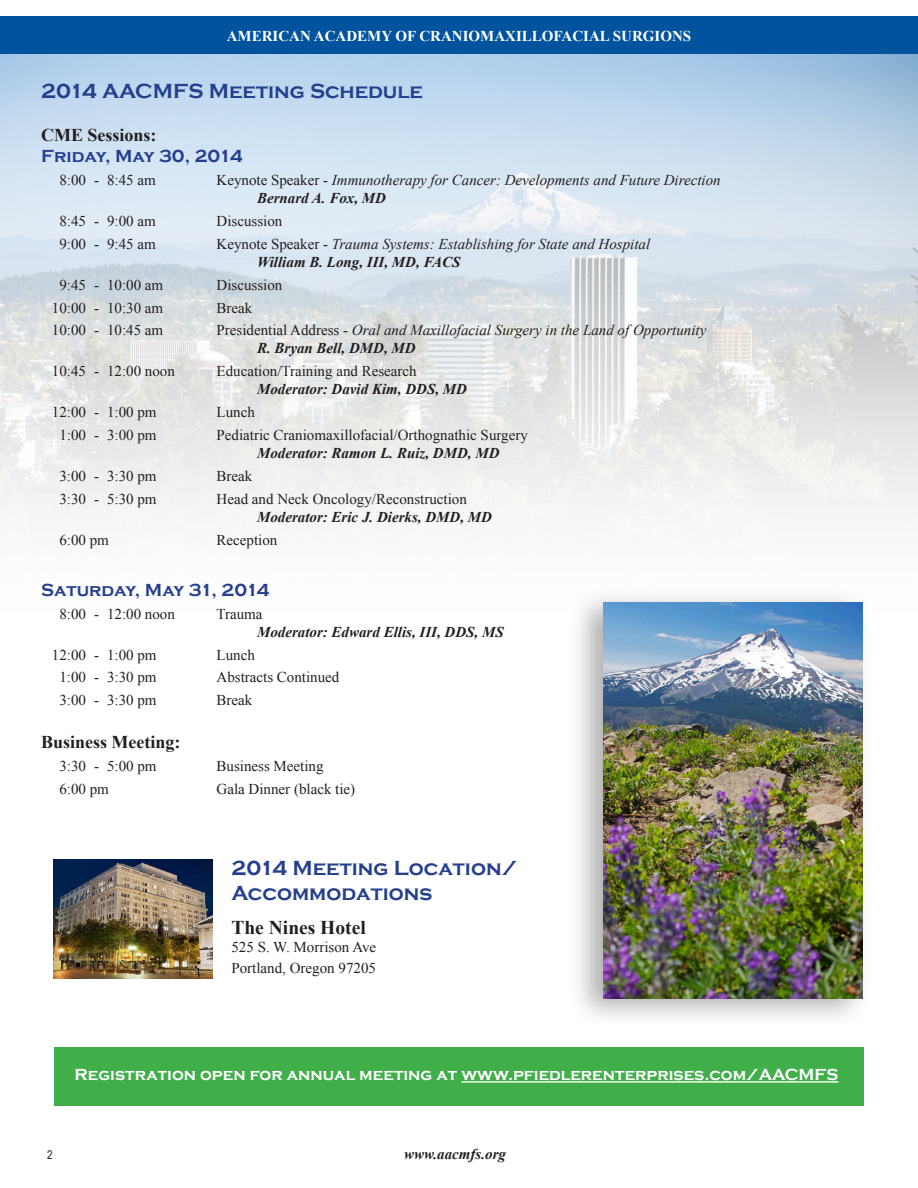
<style>
.page{position:relative;width:918px;height:1188px;background:#fff}
.page>*{position:absolute;margin:0;border:0;box-sizing:border-box;transform-origin:0 0}
.Body_Text{font:700 21px/25.2px "Copperplate Gothic";color:#253f8e}
.Heading{font:700 21px "Copperplate Gothic";color:#253f8e}
.Body_Text-2{font:700 19.5px "Times New Roman";color:#231f20}
.Body_Text-3{font:700 18px "Times New Roman";color:#231f20}
.Heading-2{font:700 18px "Copperplate Gothic";color:#253f8e}
.Body_Text-4{font:700 18px "Copperplate Gothic";color:#253f8e}
.Heading-3{font:700 16.5px "Copperplate Gothic";color:#fff}
.agenda{font:15px "Times New Roman";color:#231f20}
.agenda-2{font:italic 15px/18px "Times New Roman";color:#231f20}
.Agenda_Names{font:italic 700 15px "Times New Roman";color:#231f20}
.Agenda_Names-2{font:700 15px "Times New Roman";color:#fff}
.Body_Text-5{font:15px/21.6px "Times New Roman";color:#231f20}
.t1{font:12px "Arial Narrow";color:#231f20}
.s1{font-style:normal}
.s2{font-weight:700}
</style>
<div class="page">
<img style="left:0;top:54px;width:918px;height:464px">
<div style="left:0;top:16px;width:918px;height:38px;background:#01539e"></div>
<img style="left:53px;top:859px;width:159px;height:120px">
<div style="left:567px;top:587px;width:305px;height:441px;background:#231f20;opacity:.35"></div>
<img style="left:604px;top:603px;width:259px;height:396px">
<div style="left:54px;top:1047px;width:810px;height:58px;background:#40ae49"></div>
<hr style="left:461px;top:1081px;width:377px;height:2px;background:#fff">
<p class="Agenda_Names-2" style="left:227px;top:26px;width:466px">AMERICAN ACADEMY OF CRANIOMAXILLOFACIAL SURGIONS</p>
<p class="Heading" style="left:41px;top:79px;width:383px">2014 AACMFS Meeting Schedule</p>
<p class="Body_Text-3" style="left:41px;top:122px;width:117px">CME Sessions:</p>
<p class="Body_Text-4" style="left:41px;top:146px;width:203px">Friday, May 30, 2014</p>
<p class="agenda" style="left:59px;top:170px;width:98px">8:00 - 8:45 am</p>
<p class="agenda-2" style="left:257px;top:171px;width:465px;text-indent:-41px"><span class="s1">Keynote Speaker -</span> Immunotherapy for Cancer: Developments and Future Direction<br><span class="s2">Bernard A. Fox, MD</span></p>
<p class="agenda" style="left:59px;top:211px;width:98px">8:45 - 9:00 am</p>
<p class="agenda" style="left:217px;top:211px;width:67px">Discussion</p>
<p class="agenda" style="left:59px;top:234px;width:98px">9:00 - 9:45 am</p>
<p class="agenda-2" style="left:217px;top:235px;width:435px"><span class="s1">Keynote Speaker -</span> Trauma Systems: Establishing for State and Hospital</p>
<p class="Agenda_Names" style="left:257px;top:251px;width:205px">William B. Long, III, MD, FACS</p>
<p class="agenda" style="left:59px;top:275px;width:105px">9:45 - 10:00 am</p>
<p class="agenda" style="left:217px;top:275px;width:67px">Discussion</p>
<p class="agenda" style="left:52px;top:298px;width:113px">10:00 - 10:30 am</p>
<p class="agenda" style="left:217px;top:298px;width:37px">Break</p>
<p class="agenda" style="left:52px;top:320px;width:113px">10:00 - 10:45 am</p>
<p class="agenda-2" style="left:217px;top:321px;width:491px"><span class="s1">Presidential Address -</span> Oral and Maxillofacial Surgery in the Land of Opportunity</p>
<p class="Agenda_Names" style="left:257px;top:338px;width:160px">R. Bryan Bell, DMD, MD</p>
<p class="agenda" style="left:52px;top:361px;width:125px">10:45 - 12:00 noon</p>
<p class="agenda" style="left:217px;top:361px;width:202px">Education/Training and Research</p>
<p class="Agenda_Names" style="left:257px;top:379px;width:212px">Moderator: David Kim, DDS, MD</p>
<p class="agenda" style="left:52px;top:402px;width:106px">12:00 - 1:00 pm</p>
<p class="agenda" style="left:217px;top:402px;width:40px">Lunch</p>
<p class="agenda" style="left:59px;top:425px;width:99px">1:00 - 3:00 pm</p>
<p class="agenda" style="left:217px;top:425px;width:313px">Pediatric Craniomaxillofacial/Orthognathic Surgery</p>
<p class="Agenda_Names" style="left:257px;top:443px;width:244px">Moderator: Ramon L. Ruiz, DMD, MD</p>
<p class="agenda" style="left:59px;top:466px;width:99px">3:00 - 3:30 pm</p>
<p class="agenda" style="left:217px;top:466px;width:37px">Break</p>
<p class="agenda" style="left:59px;top:489px;width:99px">3:30 - 5:30 pm</p>
<p class="agenda" style="left:217px;top:489px;width:252px">Head and Neck Oncology/Reconstruction</p>
<p class="Agenda_Names" style="left:257px;top:506px;width:236px">Moderator: Eric J. Dierks, DMD, MD</p>
<p class="agenda" style="left:59px;top:530px;width:51px">6:00 pm</p>
<p class="agenda" style="left:217px;top:530px;width:62px">Reception</p>
<p class="Heading-2" style="left:41px;top:580px;width:230px">Saturday, May 31, 2014</p>
<p class="agenda" style="left:59px;top:604px;width:117px">8:00 - 12:00 noon</p>
<p class="agenda" style="left:217px;top:604px;width:48px">Trauma</p>
<p class="Agenda_Names" style="left:257px;top:621px;width:248px">Moderator: Edward Ellis, III, DDS, MS</p>
<p class="agenda" style="left:52px;top:644px;width:106px">12:00 - 1:00 pm</p>
<p class="agenda" style="left:217px;top:644px;width:40px">Lunch</p>
<p class="agenda" style="left:59px;top:667px;width:99px">1:00 - 3:30 pm</p>
<p class="agenda" style="left:217px;top:667px;width:124px">Abstracts Continued</p>
<p class="agenda" style="left:59px;top:690px;width:99px">3:00 - 3:30 pm</p>
<p class="agenda" style="left:217px;top:690px;width:37px">Break</p>
<p class="Body_Text-3" style="left:41px;top:730px;width:141px">Business Meeting:</p>
<p class="agenda" style="left:59px;top:756px;width:99px">3:30 - 5:00 pm</p>
<p class="agenda" style="left:217px;top:756px;width:109px">Business Meeting</p>
<p class="agenda" style="left:59px;top:779px;width:51px">6:00 pm</p>
<p class="agenda" style="left:217px;top:779px;width:140px">Gala Dinner (black tie)</p>
<p class="Body_Text" style="left:231px;top:855px;width:288px">2014 Meeting Location/<br>Accommodations</p>
<p class="Body_Text-2" style="left:231px;top:914px;width:136px">The Nines Hotel</p>
<p class="Body_Text-5" style="left:231px;top:936px;width:146px">525 S. W. Morrison Ave<br>Portland, Oregon 97205</p>
<p class="Heading-3" style="left:74px;top:1066px;width:766px">Registration open for annual meeting at www.pfiedlerenterprises.com/AACMFS</p>
<p class="t1" style="left:47px;top:1146px;width:7px">2</p>
<p class="Agenda_Names" style="left:404px;top:1143px;width:103px">www.aacmfs.org</p>
</div>
